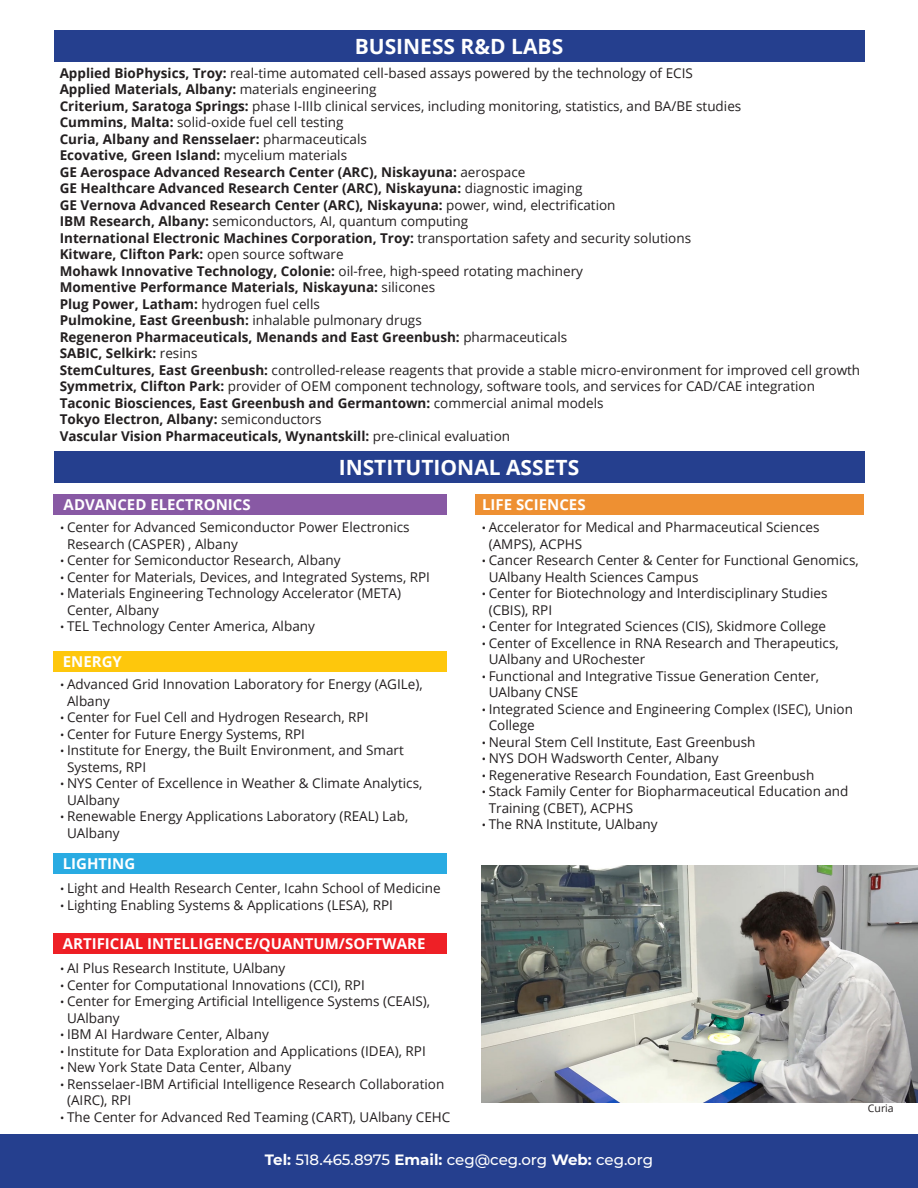
<style>
.page{position:relative;width:918px;height:1188px;background:#fff}
.page>*{position:absolute;margin:0;border:0;box-sizing:border-box;transform-origin:0 0}
.t1{font:700 21px "Open Sans";color:#fff}
.t2{font:700 15px "Open Sans";color:#fff}
.t3{font:500 15px "Montserrat";color:#fff}
.t4{font:13.5px/16.5px "Open Sans";color:#231f20}
.t5{font:700 13.5px "Open Sans";color:#231f20}
.t6{font:10.5px "Open Sans";color:#231f20}
.s1{font-weight:700}
.s2{font-weight:400}
.s3{font-size:11.25px}
</style>
<div class="page">
<div style="left:54px;top:494px;width:393px;height:21px;background:#8859a4"></div>
<div style="left:475px;top:494px;width:389px;height:21px;background:#ee9032"></div>
<div style="left:54px;top:651px;width:393px;height:21px;background:#fec70c"></div>
<div style="left:54px;top:853px;width:393px;height:21px;background:#29abe2"></div>
<div style="left:54px;top:933px;width:393px;height:21px;background:#ee2026"></div>
<div style="left:54px;top:451px;width:810px;height:32px;background:#253f8e"></div>
<div style="left:54px;top:30px;width:810px;height:32px;background:#253f8e"></div>
<img style="left:482px;top:866px;width:436px;height:236px">
<div style="left:0;top:1134px;width:918px;height:54px;background:#253f8e"></div>
<p class="t1" style="left:355px;top:32px;width:210px">BUSINESS R&amp;D LABS</p>
<p class="t4" style="left:60px;top:64px;width:635px"><span class="s1">Applied BioPhysics, Troy:</span> real-time automated cell-based assays powered by the technology of ECIS</p>
<p class="t5" style="left:60px;top:80px;width:318px">Applied Materials, Albany: <span class="s2">materials engineering</span></p>
<p class="t4" style="left:60px;top:97px;width:683px"><span class="s1">Criterium, Saratoga Springs:</span> phase I-IIIb clinical services, including monitoring, statistics, and BA/BE studies</p>
<p class="t4" style="left:60px;top:114px;width:285px"><span class="s1">Cummins, Malta:</span> solid-oxide fuel cell testing</p>
<p class="t5" style="left:60px;top:129px;width:309px">Curia, Albany and Rensselaer: <span class="s2">pharmaceuticals</span></p>
<p class="t5" style="left:60px;top:146px;width:289px">Ecovative, Green Island: <span class="s2">mycelium materials</span></p>
<p class="t5" style="left:60px;top:162px;width:467px">GE Aerospace Advanced Research Center (ARC), Niskayuna: <span class="s2">aerospace</span></p>
<p class="t5" style="left:60px;top:179px;width:524px">GE Healthcare Advanced Research Center (ARC), Niskayuna: <span class="s2">diagnostic imaging</span></p>
<p class="t5" style="left:60px;top:195px;width:557px">GE Vernova Advanced Research Center (ARC), Niskayuna: <span class="s2">power, wind, electrification</span></p>
<p class="t4" style="left:60px;top:213px;width:410px"><span class="s1">IBM Research, Albany:</span> semiconductors, AI, quantum computing</p>
<p class="t5" style="left:60px;top:228px;width:633px">International Electronic Machines Corporation, Troy: <span class="s2">transportation safety and security solutions</span></p>
<p class="t5" style="left:60px;top:245px;width:286px">Kitware, Clifton Park: <span class="s2">open source software</span></p>
<p class="t4" style="left:60px;top:262px;width:525px"><span class="s1">Mohawk Innovative Technology, Colonie:</span> oil-free, high-speed rotating machinery</p>
<p class="t5" style="left:60px;top:278px;width:377px">Momentive Performance Materials, Niskayuna: <span class="s2">silicones</span></p>
<p class="t5" style="left:60px;top:294px;width:262px">Plug Power, Latham: <span class="s2">hydrogen fuel cells</span></p>
<p class="t5" style="left:60px;top:311px;width:364px">Pulmokine, East Greenbush: <span class="s2">inhalable pulmonary drugs</span></p>
<p class="t5" style="left:60px;top:327px;width:509px">Regeneron Pharmaceuticals, Menands and East Greenbush: <span class="s2">pharmaceuticals</span></p>
<p class="t5" style="left:60px;top:344px;width:139px">SABIC, Selkirk: <span class="s2">resins</span></p>
<p class="t4" style="left:60px;top:361px;width:802px"><span class="s1">StemCultures, East Greenbush:</span> controlled-release reagents that provide a stable micro-environment for improved cell growth</p>
<p class="t4" style="left:60px;top:378px;width:757px"><span class="s1">Symmetrix, Clifton Park:</span> provider of OEM component technology, software tools, and services for CAD/CAE integration</p>
<p class="t5" style="left:60px;top:393px;width:545px">Taconic Biosciences, East Greenbush and Germantown: <span class="s2">commercial animal models</span></p>
<p class="t5" style="left:60px;top:410px;width:264px">Tokyo Electron, Albany: <span class="s2">semiconductors</span></p>
<p class="t5" style="left:60px;top:426px;width:452px">Vascular Vision Pharmaceuticals, Wynantskill: <span class="s2">pre-clinical evaluation</span></p>
<p class="t1" style="left:339px;top:453px;width:242px">INSTITUTIONAL ASSETS</p>
<p class="t2" style="left:64px;top:494px;width:189px">ADVANCED ELECTRONICS</p>
<p class="t4" style="left:67px;top:519px;width:344px;text-indent:-7px"><span class="s3">•</span> Center for Advanced Semiconductor Power Electronics<br>Research (CASPER) , Albany</p>
<p class="t4" style="left:60px;top:552px;width:282px"><span class="s3">•</span> Center for Semiconductor Research, Albany</p>
<p class="t4" style="left:60px;top:568px;width:371px"><span class="s3">•</span> Center for Materials, Devices, and Integrated Systems, RPI</p>
<p class="t4" style="left:67px;top:585px;width:336px;text-indent:-7px"><span class="s3">•</span> Materials Engineering Technology Accelerator (META)<br>Center, Albany</p>
<p class="t4" style="left:60px;top:618px;width:256px"><span class="s3">•</span> TEL Technology Center America, Albany</p>
<p class="t2" style="left:63px;top:651px;width:61px">ENERGY</p>
<p class="t4" style="left:67px;top:676px;width:357px;text-indent:-7px"><span class="s3">•</span> Advanced Grid Innovation Laboratory for Energy (AGILe),<br>Albany</p>
<p class="t4" style="left:60px;top:709px;width:310px"><span class="s3">•</span> Center for Fuel Cell and Hydrogen Research, RPI</p>
<p class="t4" style="left:60px;top:725px;width:246px"><span class="s3">•</span> Center for Future Energy Systems, RPI</p>
<p class="t4" style="left:67px;top:742px;width:338px;text-indent:-7px"><span class="s3">•</span> Institute for Energy, the Built Environment, and Smart<br>Systems, RPI</p>
<p class="t4" style="left:67px;top:775px;width:357px;text-indent:-7px"><span class="s3">•</span> NYS Center of Excellence in Weather &amp; Climate Analytics,<br>UAlbany</p>
<p class="t4" style="left:67px;top:808px;width:343px;text-indent:-7px"><span class="s3">•</span> Renewable Energy Applications Laboratory (REAL) Lab,<br>UAlbany</p>
<p class="t2" style="left:63px;top:853px;width:74px">LIGHTING</p>
<p class="t4" style="left:60px;top:880px;width:382px"><span class="s3">•</span> Light and Health Research Center, Icahn School of Medicine</p>
<p class="t4" style="left:60px;top:896px;width:334px"><span class="s3">•</span> Lighting Enabling Systems &amp; Applications (LESA), RPI</p>
<p class="t2" style="left:63px;top:933px;width:364px">ARTIFICIAL INTELLIGENCE/QUANTUM/SOFTWARE</p>
<p class="t4" style="left:60px;top:960px;width:227px"><span class="s3">•</span> AI Plus Research Institute, UAlbany</p>
<p class="t4" style="left:60px;top:976px;width:306px"><span class="s3">•</span> Center for Computational Innovations (CCI), RPI</p>
<p class="t4" style="left:67px;top:993px;width:365px;text-indent:-7px"><span class="s3">•</span> Center for Emerging Artificial Intelligence Systems (CEAIS),<br>UAlbany</p>
<p class="t4" style="left:60px;top:1026px;width:210px"><span class="s3">•</span> IBM AI Hardware Center, Albany</p>
<p class="t4" style="left:60px;top:1042px;width:367px"><span class="s3">•</span> Institute for Data Exploration and Applications (IDEA), RPI</p>
<p class="t4" style="left:60px;top:1059px;width:232px"><span class="s3">•</span> New York State Data Center, Albany</p>
<p class="t4" style="left:67px;top:1075px;width:379px;text-indent:-7px"><span class="s3">•</span> Rensselaer-IBM Artificial Intelligence Research Collaboration (AIRC), RPI</p>
<p class="t4" style="left:60px;top:1108px;width:392px"><span class="s3">•</span> The Center for Advanced Red Teaming (CART), UAlbany CEHC</p>
<p class="t2" style="left:482px;top:494px;width:105px">LIFE SCIENCES</p>
<p class="t4" style="left:489px;top:519px;width:332px;text-indent:-7px"><span class="s3">•</span> Accelerator for Medical and Pharmaceutical Sciences (AMPS), ACPHS</p>
<p class="t4" style="left:489px;top:552px;width:372px;text-indent:-7px"><span class="s3">•</span> Cancer Research Center &amp; Center for Functional Genomics,<br>UAlbany Health Sciences Campus</p>
<p class="t4" style="left:489px;top:585px;width:340px;text-indent:-7px"><span class="s3">•</span> Center for Biotechnology and Interdisciplinary Studies (CBIS), RPI</p>
<p class="t4" style="left:482px;top:618px;width:346px"><span class="s3">•</span> Center for Integrated Sciences (CIS), Skidmore College</p>
<p class="t4" style="left:489px;top:634px;width:352px;text-indent:-7px"><span class="s3">•</span> Center of Excellence in RNA Research and Therapeutics,<br>UAlbany and URochester</p>
<p class="t4" style="left:489px;top:667px;width:332px;text-indent:-7px"><span class="s3">•</span> Functional and Integrative Tissue Generation Center,<br>UAlbany CNSE</p>
<p class="t4" style="left:489px;top:700px;width:366px;text-indent:-7px"><span class="s3">•</span> Integrated Science and Engineering Complex (ISEC), Union<br>College</p>
<p class="t4" style="left:482px;top:733px;width:275px"><span class="s3">•</span> Neural Stem Cell Institute, East Greenbush</p>
<p class="t4" style="left:482px;top:750px;width:238px"><span class="s3">•</span> NYS DOH Wadsworth Center, Albany</p>
<p class="t4" style="left:482px;top:766px;width:334px"><span class="s3">•</span> Regenerative Research Foundation, East Greenbush</p>
<p class="t4" style="left:489px;top:783px;width:361px;text-indent:-7px"><span class="s3">•</span> Stack Family Center for Biopharmaceutical Education and<br>Training (CBET), ACPHS</p>
<p class="t4" style="left:482px;top:816px;width:177px"><span class="s3">•</span> The RNA Institute, UAlbany</p>
<p class="t6" style="left:868px;top:1101px;width:27px">Curia</p>
<p class="t3" style="left:265px;top:1149px;width:390px"><span class="s1">Tel:</span> 518.465.8975 <span class="s1">Email:</span> ceg@ceg.org <span class="s1">Web:</span> ceg.org</p>
</div>
